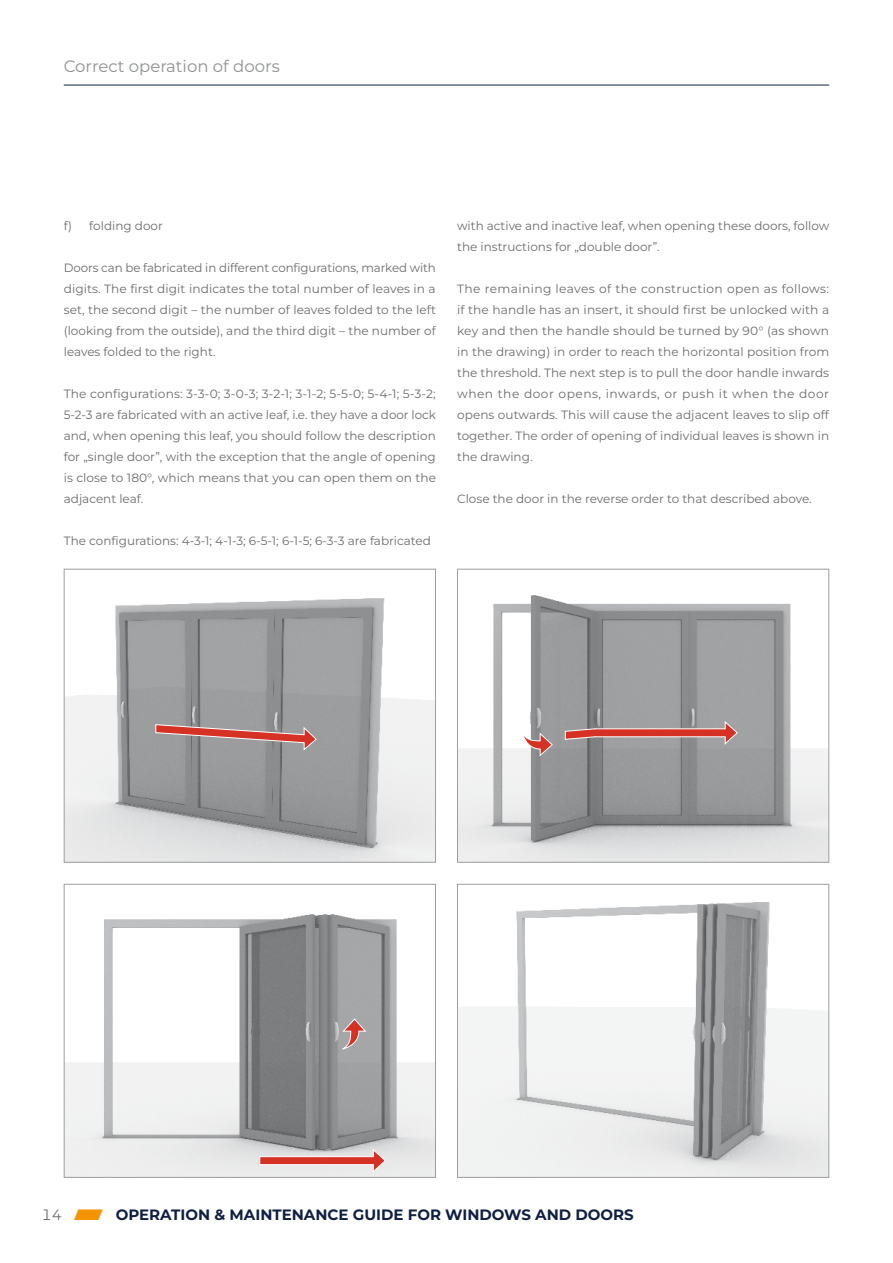
<style>
.page{position:relative;width:893px;height:1263px;background:#fff}
.page>*{position:absolute;margin:0;border:0;box-sizing:border-box;transform-origin:0 0}
.t1{font:16.5px "Aluprof Sans";color:#8f9193}
.t2{font:700 15px "Aluprof Sans";color:#101f44}
.t3{font:12px/21px "Aluprof Sans";color:#6b6c6e;text-align:justify}
.s1{font-family:"Montserrat Alu"}
.s2{font-weight:400;color:#707172}
.s3{color:#f39400}
</style>
<div class="page">
<hr style="left:64px;top:85px;width:765px;height:1px;background:#101f44">
<img style="left:459px;top:902px;width:368px;height:274px">
<div style="left:457px;top:884px;width:372px;height:294px;border:1px solid #9c9e9f"></div>
<img style="left:66px;top:598px;width:368px;height:263px">
<div style="left:64px;top:569px;width:372px;height:294px;border:1px solid #9c9e9f"></div>
<svg style="left:155px;top:724px;width:162px;height:27px;background:#af8583"></svg>
<img style="left:66px;top:914px;width:368px;height:262px">
<div style="left:64px;top:884px;width:372px;height:294px;border:1px solid #9c9e9f"></div>
<svg style="left:342px;top:1018px;width:25px;height:32px"></svg>
<svg style="left:259px;top:1148px;width:128px;height:25px;background:#ddb0ad"></svg>
<img style="left:459px;top:595px;width:368px;height:266px">
<div style="left:457px;top:569px;width:372px;height:294px;border:1px solid #9c9e9f"></div>
<svg style="left:521px;top:732px;width:32px;height:25px"></svg>
<svg style="left:564px;top:721px;width:174px;height:24px;background:#b38482"></svg>
<h1 class="t1" style="left:64px;top:55px;width:217px">Correct operation of doors</h1>
<p class="t3" style="left:64px;top:215px;width:101px">f) folding door</p>
<p class="t3" style="left:64px;top:257px;width:374px">Doors can be fabricated in different configurations, marked with digits. The first digit indicates the total number of leaves in a set, the second digit <span class="s1">–</span> the number of leaves folded to the left (looking from the outside), and the third digit <span class="s1">–</span> the number of leaves folded to the right.</p>
<p class="t3" style="left:64px;top:383px;width:374px">The configurations: 3-3-0; 3-0-3; 3-2-1; 3-1-2; 5-5-0; 5-4-1; 5-3-2; 5-2-3 are fabricated with an active leaf, i.e. they have a door lock and, when opening this leaf, you should follow the description for „single door”, with the exception that the angle of opening is close to 180°, which means that you can open them on the adjacent leaf.</p>
<p class="t3" style="left:64px;top:530px;width:369px">The configurations: 4-3-1; 4-1-3; 6-5-1; 6-1-5; 6-3-3 are fabricated</p>
<p class="t3" style="left:457px;top:215px;width:374px">with active and inactive leaf, when opening these doors, follow the instructions for „double door”.</p>
<p class="t3" style="left:457px;top:278px;width:374px">The remaining leaves of the construction open as follows: if the handle has an insert, it should first be unlocked with a key and then the handle should be turned by 90° (as shown in the drawing) in order to reach the horizontal position from the threshold. The next step is to pull the door handle inwards when the door opens, inwards, or push it when the door opens outwards. This will cause the adjacent leaves to slip off together. The order of opening of individual leaves is shown in the drawing.</p>
<p class="t3" style="left:457px;top:488px;width:356px">Close the door in the reverse order to that described above.</p>
<p class="t2" style="left:41px;top:1204px;width:594px"><span class="s2">14</span> <span class="s3">⸠</span> OPERATION &amp; MAINTENANCE GUIDE FOR WINDOWS AND DOORS</p>
</div>
